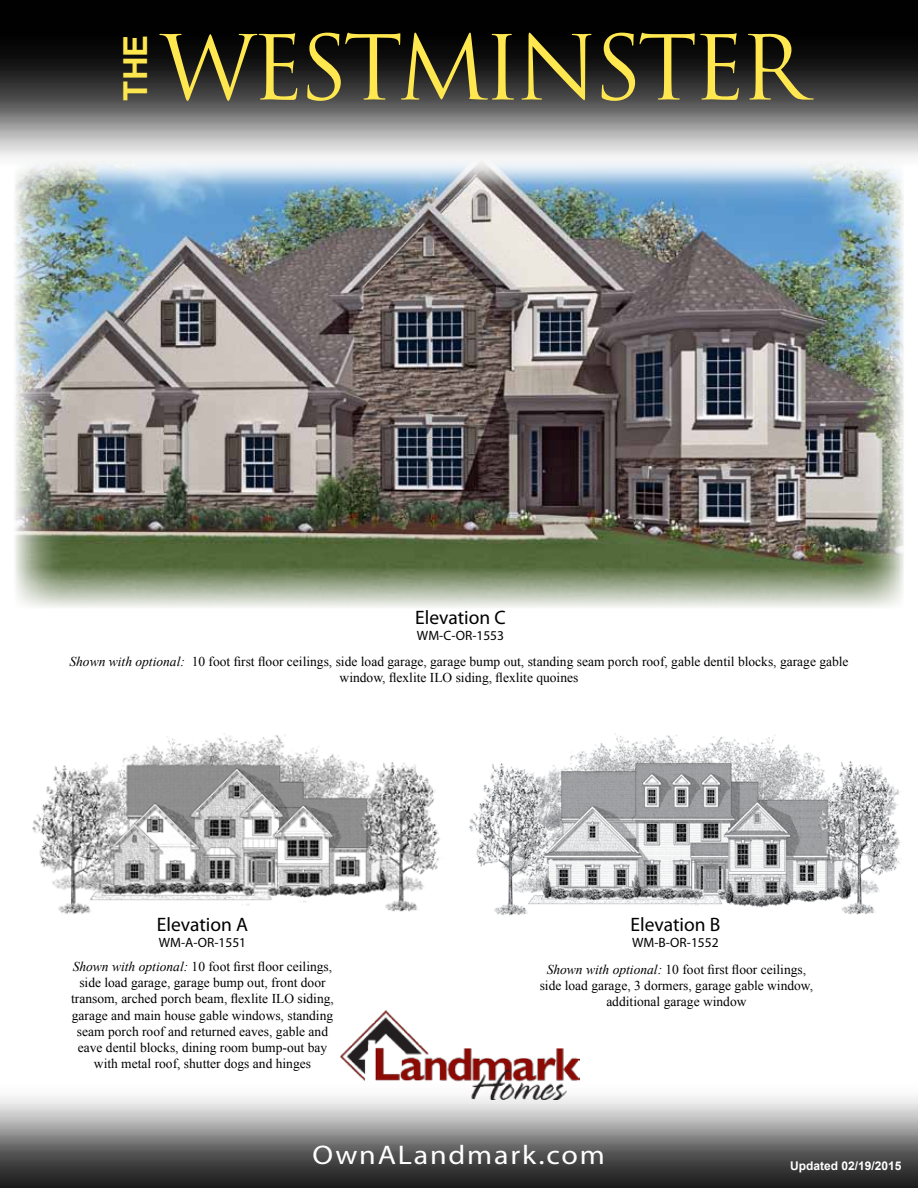
<style>
.page{position:relative;width:918px;height:1188px;background:#fff}
.page>*{position:absolute;margin:0;border:0;box-sizing:border-box;transform-origin:0 0}
.t1{font:87px "Trajan Pro";letter-spacing:-.06em;color:#ffe84f}
.t2{font:700 33px "Arial";color:#fee74e}
.t3{font:27px "Myriad Pro";letter-spacing:.06em;color:#fff;scale:1.11 1}
.t4{font:19.5px "Myriad Pro";color:#000}
.t5{font:13.5px/16.2px "Times New Roman";color:#000;text-align:center}
.t6{font:13.5px "Myriad Pro";color:#000}
.t7{font:700 12px "Arial";color:#fff}
.s1{font-style:italic}
</style>
<div class="page">
<img style="left:0;top:1010px;width:918px;height:178px">
<img style="left:15px;top:213px;width:889px;height:395px">
<img style="left:32px;top:733px;width:408px;height:181px">
<img style="left:469px;top:733px;width:432px;height:183px">
<img style="left:0;top:0;width:918px;height:213px">
<h2 class="t2" style="left:113px;top:101px;width:67px;rotate:-90deg">THE</h2>
<h1 class="t1" style="left:160px;top:13px;width:647px">WESTMINSTER</h1>
<h3 class="t4" style="left:415px;top:605px;width:92px">Elevation C</h3>
<p class="t6" style="left:417px;top:627px;width:89px">WM-C-OR-1553</p>
<p class="t5" style="left:69px;top:653px;width:781px"><span class="s1">Shown with optional:</span> 10 foot first floor ceilings, side load garage, garage bump out, standing seam porch roof, gable dentil blocks, garage gable window, flexlite ILO siding, flexlite quoines</p>
<h3 class="t4" style="left:157px;top:912px;width:93px">Elevation A</h3>
<p class="t6" style="left:159px;top:934px;width:89px">WM-A-OR-1551</p>
<h3 class="t4" style="left:630px;top:912px;width:91px">Elevation B</h3>
<p class="t6" style="left:632px;top:934px;width:88px">WM-B-OR-1552</p>
<p class="t5" style="left:71px;top:958px;width:264px"><span class="s1">Shown with optional:</span> 10 foot first floor ceilings, side load garage, garage bump out, front door transom, arched porch beam, flexlite ILO siding, garage and main house gable windows, standing seam porch roof and returned eaves, gable and eave dentil blocks, dining room bump-out bay with metal roof, shutter dogs and hinges</p>
<p class="t5" style="left:540px;top:961px;width:275px"><span class="s1">Shown with optional:</span> 10 foot first floor ceilings, side load garage, 3 dormers, garage gable window, additional garage window</p>
<h3 class="t3" style="left:312px;top:1139px;width:265px">OwnALandmark.com</h3>
<p class="t7" style="left:790px;top:1158px;width:113px">Updated 02/19/2015</p>
</div>
